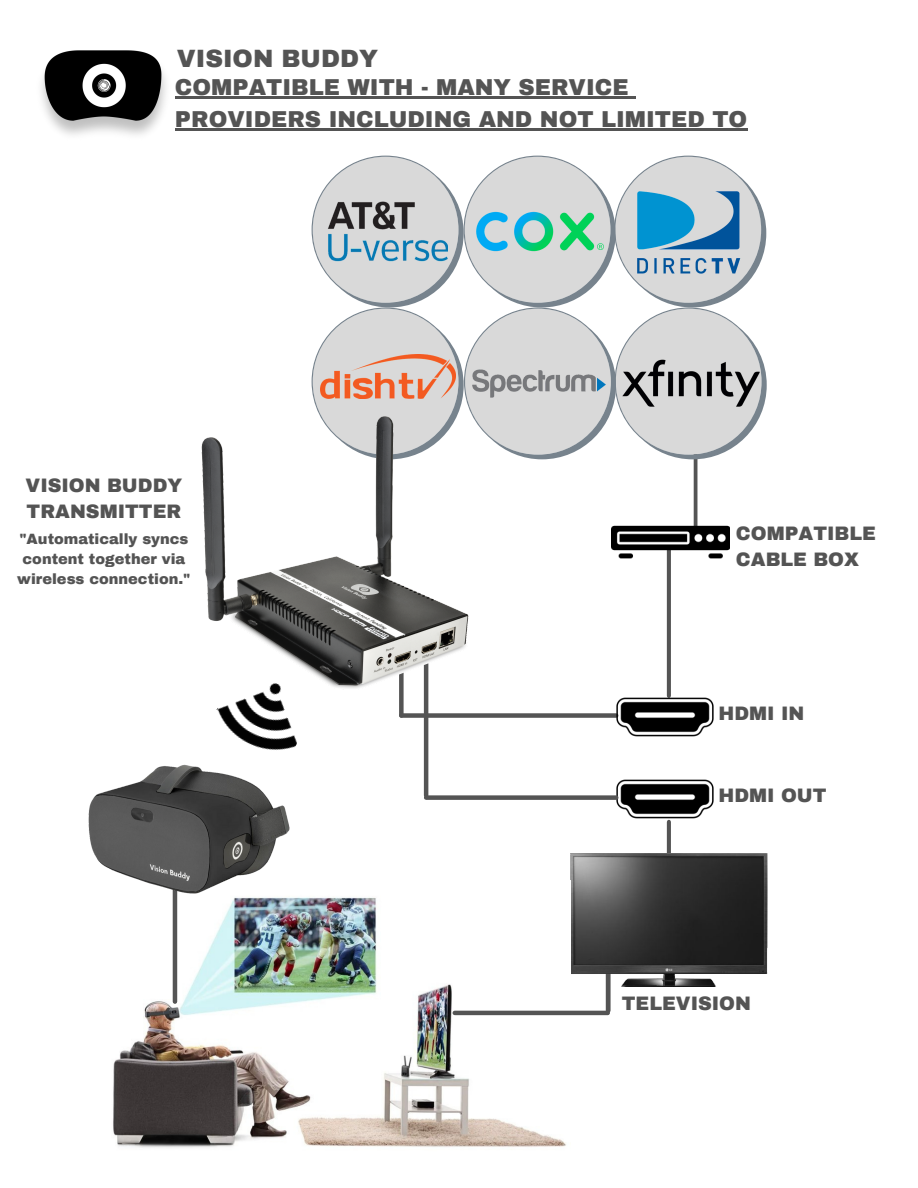
<style>
.page{position:relative;width:918px;height:1188px;background:#fff}
.page>*{position:absolute;margin:0;border:0;box-sizing:border-box;transform-origin:0 0}
.t1{font:900 24.45px "Archivo";color:#545454}
.t2{font:900 22.5px "Archivo";color:#545454}
.t3{font:900 19.05px "Archivo";color:#545454}
.t4{font:900 14.55px/20.2px "Archivo";color:#545454;text-align:center}
</style>
<div class="page">
<svg style="left:694px;top:459px;width:4px;height:23px"></svg>
<div style="left:401px;top:713px;width:215px;height:5px;background:#545454"></div>
<div style="left:399px;top:657px;width:5px;height:59px;background:#545454"></div>
<img style="left:616px;top:779px;width:98px;height:74px">
<hr style="left:667px;top:549px;width:4px;height:147px;background:#545454">
<img style="left:612px;top:664px;width:102px;height:73px">
<svg style="left:312px;top:156px;width:455px;height:303px"></svg>
<img style="left:596px;top:330px;width:171px;height:106px">
<hr style="left:667px;top:822px;width:4px;height:63px;background:#545454">
<div style="left:426px;top:795px;width:190px;height:5px;background:#545454"></div>
<hr style="left:424px;top:664px;width:4px;height:131px;background:#545454">
<img style="left:612px;top:482px;width:118px;height:118px">
<img style="left:41px;top:50px;width:187px;height:85px">
<div style="left:606px;top:958px;width:5px;height:53px;background:#545454"></div>
<img style="left:570px;top:853px;width:197px;height:133px">
<img style="left:113px;top:880px;width:458px;height:268px">
<hr style="left:455px;top:1011px;width:153px;height:4px;background:#545454">
<hr style="left:173px;top:870px;width:4px;height:132px;background:#545454">
<img style="left:88px;top:764px;width:224px;height:160px">
<img style="left:201px;top:411px;width:279px;height:287px">
<img style="left:205px;top:654px;width:116px;height:116px">
<hr style="left:175px;top:97px;width:454px;height:2px;background:#545454">
<svg style="left:629px;top:97px;width:7px;height:2px"></svg>
<hr style="left:175px;top:128px;width:572px;height:2px;background:#545454">
<p class="t1" style="left:177px;top:46px;width:203px">VISION BUDDY</p>
<p class="t2" style="left:175px;top:76px;width:455px">COMPATIBLE WITH - MANY SERVICE</p>
<p class="t2" style="left:175px;top:107px;width:574px">PROVIDERS INCLUDING AND NOT LIMITED TO</p>
<p class="t3" style="left:26px;top:475px;width:158px">VISION BUDDY</p>
<p class="t3" style="left:27px;top:501px;width:156px">TRANSMITTER</p>
<p class="t4" style="left:17px;top:529px;width:175px">"Automatically syncs content together via wireless connection."</p>
<p class="t3" style="left:736px;top:524px;width:141px">COMPATIBLE</p>
<p class="t3" style="left:736px;top:550px;width:124px">CABLE BOX</p>
<p class="t3" style="left:719px;top:703px;width:87px">HDMI IN</p>
<p class="t3" style="left:719px;top:786px;width:110px">HDMI OUT</p>
<p class="t3" style="left:622px;top:994px;width:131px">TELEVISION</p>
</div>
